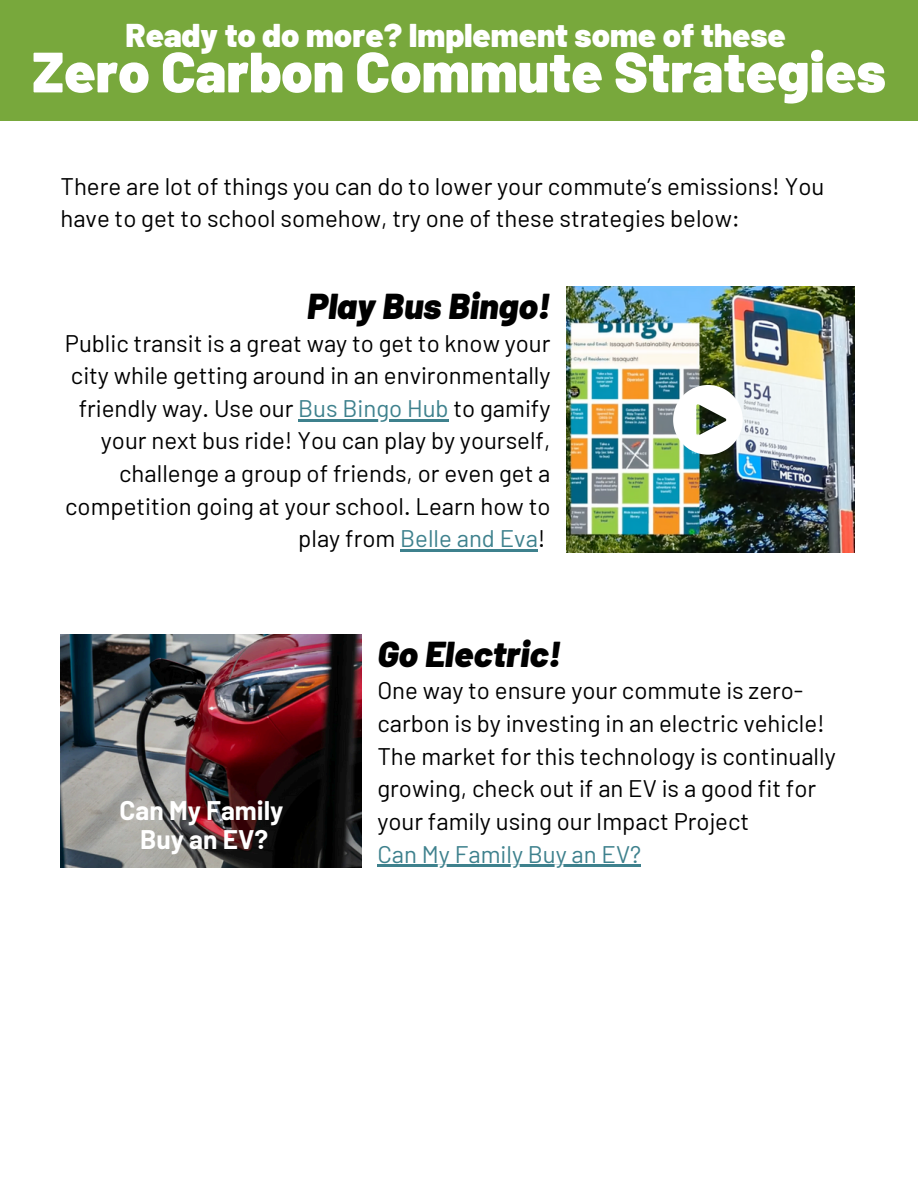
<style>
.page{position:relative;width:918px;height:1188px;background:#fff}
.page>*{position:absolute;margin:0;border:0;box-sizing:border-box;transform-origin:0 0}
.t1{font:900 56.85px "Barlow";color:#fff}
.t2{font:italic 900 36px "Barlow";color:#000}
.t3{font:900 33px "Barlow";color:#fff}
.t4{font:700 26.25px/29.2px "Barlow";color:#fff;text-align:center}
.t5{font:24px/32.7px "Barlow";color:#000}
.t6{font:24px "Barlow";color:#3e818d}
.s1{color:#3e818d}
</style>
<div class="page">
<div style="left:0;top:0;width:918px;height:121px;background:#78a83c"></div>
<img style="left:567px;top:287px;width:288px;height:265px">
<svg style="left:673px;top:385px;width:70px;height:70px"></svg>
<img style="left:60px;top:635px;width:302px;height:233px">
<hr style="left:377px;top:865px;width:264px;height:2px;background:#3e818d">
<hr style="left:298px;top:419px;width:151px;height:2px;background:#3e818d">
<hr style="left:400px;top:550px;width:138px;height:2px;background:#3e818d">
<h1 class="t3" style="left:126px;top:14px;width:662px">Ready to do more? Implement some of these</h1>
<h1 class="t1" style="left:32px;top:36px;width:855px">Zero Carbon Commute Strategies</h1>
<p class="t5" style="left:60px;top:169px;width:766px">There are lot of things you can do to lower your commute’s emissions! You have to get to school somehow, try one of these strategies below:</p>
<h1 class="t2" style="left:307px;top:283px;width:245px">Play Bus Bingo!</h1>
<p class="t5" style="left:65px;top:326px;width:487px;text-align:center">Public transit is a great way to get to know your city while getting around in an environmentally friendly way. Use our <span class="s1">Bus Bingo Hub</span> to gamify</p>
<p class="t5" style="left:65px;top:423px;width:487px;text-align:right">your next bus ride! You can play by yourself, challenge a group of friends, or even get a competition going at your school. Learn how to play from <span class="s1">Belle and Eva</span>!</p>
<h2 class="t4" style="left:120px;top:795px;width:165px">Can My Family<br>Buy an EV?</h2>
<p class="t2" style="left:377px;top:631px;width:185px">Go Electric!</p>
<p class="t5" style="left:377px;top:673px;width:460px">One way to ensure your commute is zero&shy;carbon is by investing in an electric vehicle!<br>The market for this technology is continually growing, check out if an EV is a good fit for your family using our Impact Project</p>
<p class="t6" style="left:377px;top:839px;width:265px">Can My Family Buy an EV?</p>
</div>
